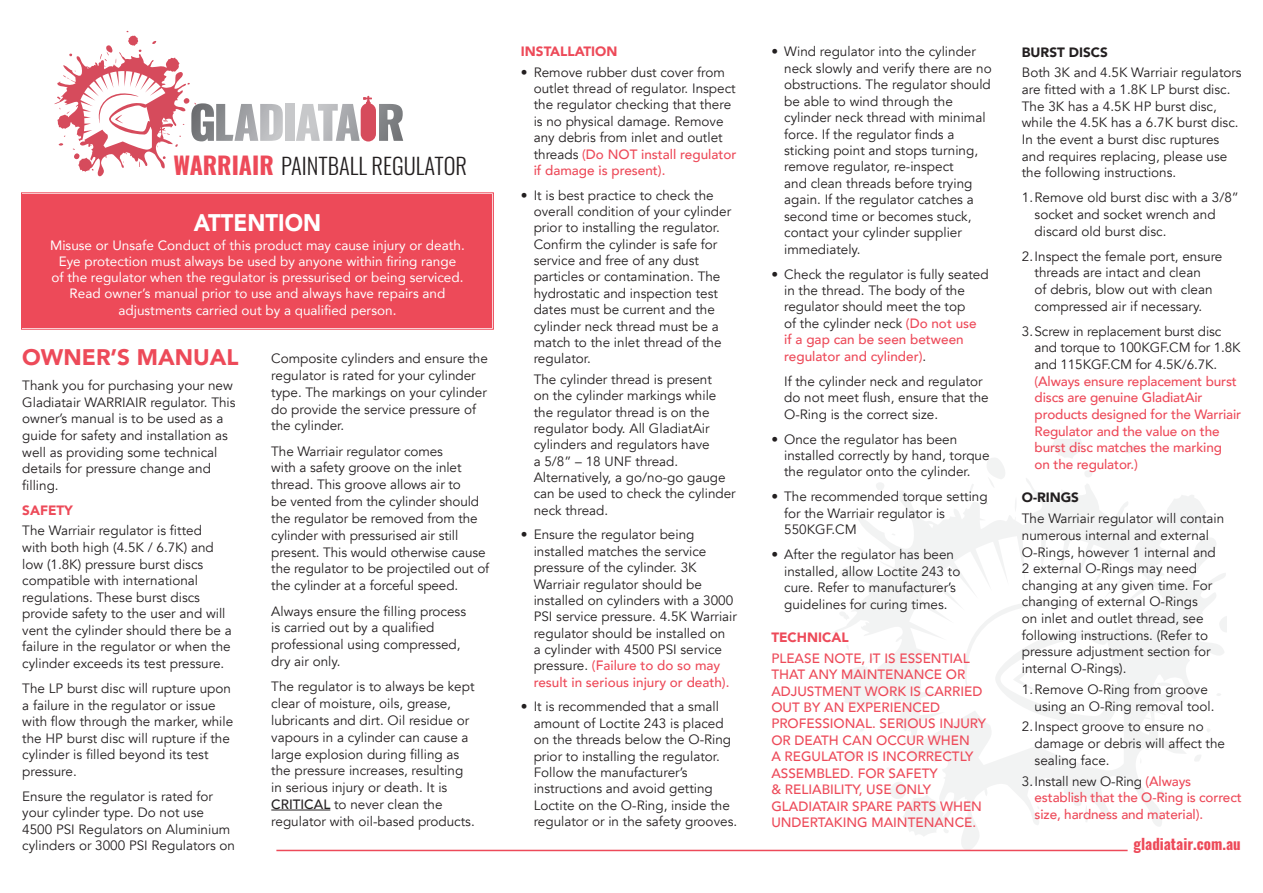
<style>
.page{position:relative;width:1263px;height:893px;background:#fff}
.page>*{position:absolute;margin:0;border:0;box-sizing:border-box;transform-origin:0 0}
.t1{font:900 24px "Avenir";color:#fff;scale:.92 1}
.t2{font:300 22.5px "Oswald";color:#231f20}
.t3{font:900 22.5px "Avenir";color:#ed4a59}
.t4{font:700 15px "Oswald";color:#ed4a59}
.t5{font:13.5px/16.5px "Avenir";color:#231f20}
.t6{font:500 13.5px/16.5px "Avenir";color:#ed4a59}
.t7{font:13.5px/16.2px "Avenir";color:#fff;text-align:center}
.t8{font:900 13.5px "Avenir";color:#ed4a59}
.t9{font:900 13.5px "Avenir";color:#231f20}
.s1{font-weight:700;font-size:24px;color:#ed4a59}
.s2{font-weight:500}
.s3{font-weight:500;color:#ed4a59}
.s4{font-weight:400;color:#231f20}
</style>
<div class="page">
<svg style="left:1085px;top:471px;width:7px;height:6px"></svg>
<svg style="left:1053px;top:439px;width:29px;height:19px"></svg>
<svg style="left:1125px;top:445px;width:11px;height:8px"></svg>
<svg style="left:987px;top:458px;width:18px;height:19px"></svg>
<svg style="left:830px;top:477px;width:397px;height:373px"></svg>
<svg style="left:1145px;top:747px;width:4px;height:4px"></svg>
<svg style="left:1155px;top:720px;width:23px;height:6px"></svg>
<svg style="left:1157px;top:682px;width:15px;height:6px"></svg>
<hr style="left:271px;top:810px;width:59px;height:1px;background:#231f20">
<div style="left:21px;top:192px;width:473px;height:138px;background:#ed4a59"></div>
<div style="left:23px;top:194px;width:469px;height:134px;border:2px solid #ed4a59"></div>
<div style="left:285px;top:104px;width:9px;height:37px;background:#c7c8ca"></div>
<svg style="left:296px;top:96px;width:107px;height:46px"></svg>
<svg style="left:54px;top:31px;width:229px;height:145px"></svg>
<hr style="left:276px;top:850px;width:851px;height:1px;background:#ed4a59">
<h2 class="t2" style="left:173px;top:146px;width:295px"><span class="s1">WARRIAIR</span> PAINTBALL REGULATOR</h2>
<h1 class="t1" style="left:194px;top:203px;width:140px">ATTENTION</h1>
<p class="t7" style="left:50px;top:237px;width:416px">Misuse or Unsafe Conduct of this product may cause injury or death.<br>Eye protection must always be used by anyone within firing range<br>of the regulator when the regulator is pressurised or being serviced.<br>Read owner’s manual prior to use and always have repairs and adjustments carried out by a qualified person.</p>
<h2 class="t3" style="left:22px;top:338px;width:218px">OWNER’S MANUAL</h2>
<p class="t5" style="left:22px;top:378px;width:215px">Thank you for purchasing your new<br>Gladiatair WARRIAIR regulator. This owner’s manual is to be used as a guide for safety and installation as well as providing some technical details for pressure change and filling.</p>
<p class="t8" style="left:22px;top:498px;width:52px">SAFETY</p>
<p class="t5" style="left:22px;top:523px;width:211px">The Warriair regulator is fitted<br>with both high (4.5K / 6.7K) and low (1.8K) pressure burst discs compatible with international regulations. These burst discs provide safety to the user and will vent the cylinder should there be a failure in the regulator or when the cylinder exceeds its test pressure.</p>
<p class="t5" style="left:22px;top:680px;width:212px">The LP burst disc will rupture upon a failure in the regulator or issue with flow through the marker, while the HP burst disc will rupture if the cylinder is filled beyond its test pressure.</p>
<p class="t5" style="left:22px;top:788px;width:214px">Ensure the regulator is rated for your cylinder type. Do not use<br>4500 PSI Regulators on Aluminium cylinders or 3000 PSI Regulators on</p>
<p class="t5" style="left:271px;top:350px;width:218px">Composite cylinders and ensure the regulator is rated for your cylinder type. The markings on your cylinder do provide the service pressure of the cylinder.</p>
<p class="t5" style="left:271px;top:443px;width:219px">The Warriair regulator comes<br>with a safety groove on the inlet thread. This groove allows air to<br>be vented from the cylinder should the regulator be removed from the cylinder with pressurised air still present. This would otherwise cause the regulator to be projectiled out of the cylinder at a forceful speed.</p>
<p class="t5" style="left:271px;top:603px;width:196px">Always ensure the filling process is carried out by a qualified professional using compressed, dry air only.</p>
<p class="t5" style="left:271px;top:679px;width:205px">The regulator is to always be kept clear of moisture, oils, grease, lubricants and dirt. Oil residue or vapours in a cylinder can cause a large explosion during filling as the pressure increases, resulting in serious injury or death. It is <span class="s2">CRITICAL</span> to never clean the regulator with oil-based products.</p>
<p class="t8" style="left:521px;top:40px;width:98px">INSTALLATION</p>
<p class="t5" style="left:534px;top:64px;width:204px;text-indent:-13px">• Remove rubber dust cover from outlet thread of regulator. Inspect the regulator checking that there is no physical damage. Remove any debris from inlet and outlet threads <span class="s3">(Do NOT install regulator if damage is present).</span></p>
<p class="t5" style="left:534px;top:187px;width:199px;text-indent:-13px">• It is best practice to check the overall condition of your cylinder prior to installing the regulator.<br>Confirm the cylinder is safe for service and free of any dust particles or contamination. The hydrostatic and inspection test dates must be current and the cylinder neck thread must be a match to the inlet thread of the regulator.</p>
<p class="t5" style="left:534px;top:371px;width:204px">The cylinder thread is present<br>on the cylinder markings while the regulator thread is on the regulator body. All GladiatAir cylinders and regulators have<br>a 5/8” – 18 UNF thread.<br>Alternatively, a go/no-go gauge can be used to check the cylinder neck thread.</p>
<p class="t5" style="left:534px;top:527px;width:205px;text-indent:-13px">• Ensure the regulator being installed matches the service pressure of the cylinder. 3K<br>Warriair regulator should be installed on cylinders with a 3000<br>PSI service pressure. 4.5K Warriair regulator should be installed on<br>a cylinder with 4500 PSI service pressure. <span class="s3">(Failure to do so may result in serious injury or death).</span></p>
<p class="t5" style="left:534px;top:699px;width:205px;text-indent:-13px">• It is recommended that a small amount of Loctite 243 is placed on the threads below the O-Ring prior to installing the regulator.<br>Follow the manufacturer’s instructions and avoid getting<br>Loctite on the O-Ring, inside the regulator or in the safety grooves.</p>
<p class="t5" style="left:784px;top:44px;width:209px;text-indent:-13px">• Wind regulator into the cylinder neck slowly and verify there are no obstructions. The regulator should be able to wind through the cylinder neck thread with minimal force. If the regulator finds a sticking point and stops turning, remove regulator, re-inspect<br>and clean threads before trying again. If the regulator catches a second time or becomes stuck, contact your cylinder supplier immediately.</p>
<p class="t5" style="left:784px;top:266px;width:206px;text-indent:-13px">• Check the regulator is fully seated in the thread. The body of the regulator should meet the top<br>of the cylinder neck <span class="s3">(Do not use<br>if a gap can be seen between regulator and cylinder)</span>.</p>
<p class="t5" style="left:784px;top:373px;width:206px">If the cylinder neck and regulator do not meet flush, ensure that the<br>O-Ring is the correct size.</p>
<p class="t5" style="left:784px;top:431px;width:207px;text-indent:-13px">• Once the regulator has been installed correctly by hand, torque the regulator onto the cylinder.</p>
<p class="t5" style="left:784px;top:489px;width:205px;text-indent:-13px">• The recommended torque setting for the Warriair regulator is<br>550KGF.CM</p>
<p class="t5" style="left:784px;top:547px;width:178px;text-indent:-13px">• After the regulator has been installed, allow Loctite 243 to cure. Refer to manufacturer’s guidelines for curing times.</p>
<p class="t8" style="left:771px;top:626px;width:79px">TECHNICAL</p>
<p class="t6" style="left:771px;top:649px;width:216px">PLEASE NOTE, IT IS ESSENTIAL<br>THAT ANY MAINTENANCE OR<br>ADJUSTMENT WORK IS CARRIED<br>OUT BY AN EXPERIENCED<br>PROFESSIONAL. SERIOUS INJURY<br>OR DEATH CAN OCCUR WHEN<br>A REGULATOR IS INCORRECTLY<br>ASSEMBLED. FOR SAFETY<br>&amp; RELIABILITY, USE ONLY<br>GLADIATAIR SPARE PARTS WHEN<br>UNDERTAKING MAINTENANCE.</p>
<p class="t9" style="left:1022px;top:40px;width:87px">BURST DISCS</p>
<p class="t5" style="left:1022px;top:65px;width:221px">Both 3K and 4.5K Warriair regulators are fitted with a 1.8K LP burst disc.<br>The 3K has a 4.5K HP burst disc, while the 4.5K has a 6.7K burst disc.<br>In the event a burst disc ruptures and requires replacing, please use the following instructions.</p>
<p class="t5" style="left:1034px;top:190px;width:206px;text-indent:-13px">1.Remove old burst disc with a 3/8” socket and socket wrench and discard old burst disc.</p>
<p class="t5" style="left:1034px;top:248px;width:189px;text-indent:-13px">2.Inspect the female port, ensure threads are intact and clean<br>of debris, blow out with clean compressed air if necessary.</p>
<p class="t5" style="left:1034px;top:323px;width:208px;text-indent:-13px">3.Screw in replacement burst disc and torque to 100KGF.CM for 1.8K and 115KGF.CM for 4.5K/6.7K.</p>
<p class="t6" style="left:1034px;top:372px;width:208px">(Always ensure replacement burst discs are genuine GladiatAir products designed for the Warriair<br>Regulator and the value on the burst disc matches the marking<br>on the regulator.)</p>
<p class="t9" style="left:1022px;top:486px;width:59px">O-RINGS</p>
<p class="t5" style="left:1022px;top:511px;width:204px">The Warriair regulator will contain numerous internal and external<br>O-Rings, however 1 internal and<br>2 external O-Rings may need changing at any given time. For changing of external O-Rings<br>on inlet and outlet thread, see following instructions. (Refer to pressure adjustment section for internal O-Rings).</p>
<p class="t5" style="left:1034px;top:681px;width:182px;text-indent:-13px">1.Remove O-Ring from groove using an O-Ring removal tool.</p>
<p class="t5" style="left:1034px;top:719px;width:192px;text-indent:-13px">2.Inspect groove to ensure no damage or debris will affect the sealing face.</p>
<p class="t6" style="left:1034px;top:772px;width:209px;text-indent:-13px"><span class="s4">3.Install new O-Ring</span> (Always establish that the O-Ring is correct size, hardness and material).</p>
<p class="t4" style="left:1133px;top:836px;width:109px">gladiatair.com.au</p>
</div>
